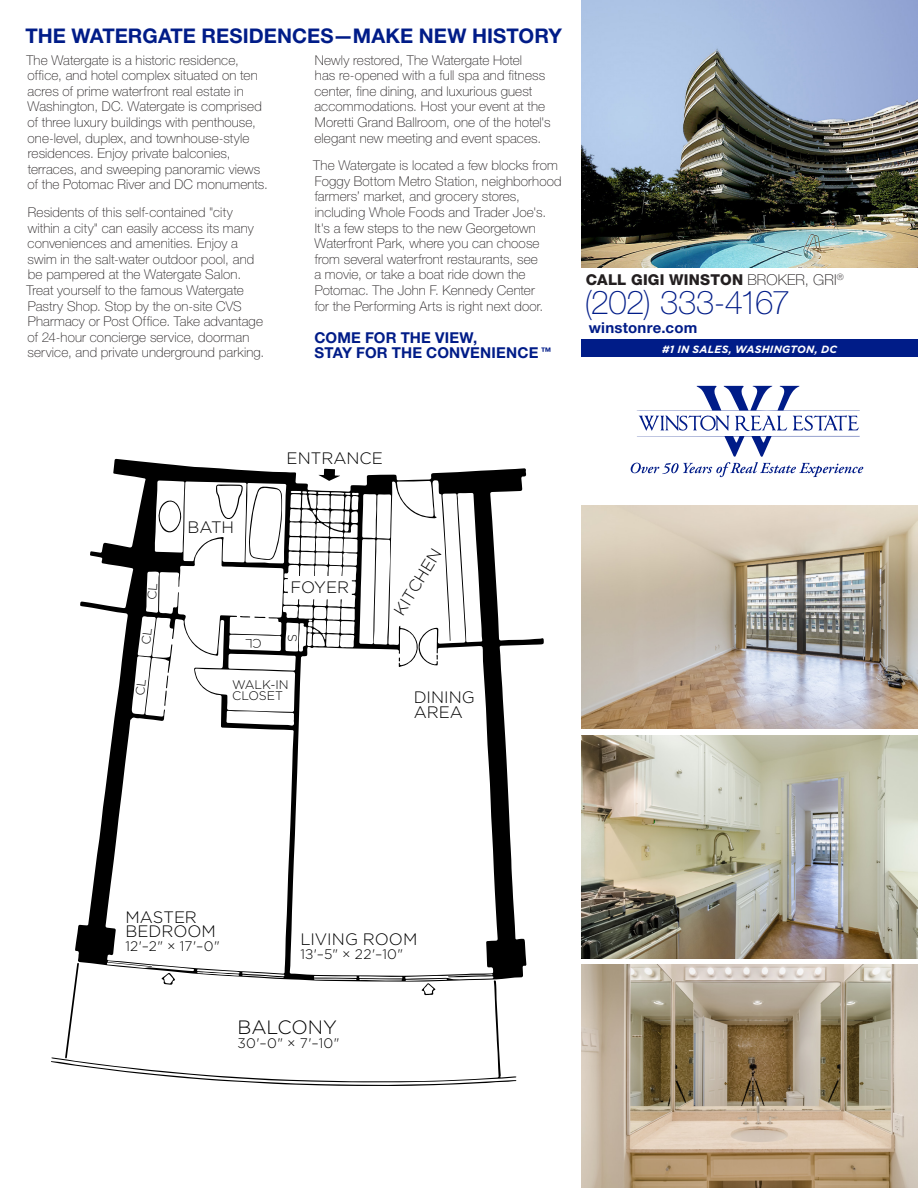
<style>
.page{position:relative;width:918px;height:1188px;background:#fff}
.page>*{position:absolute;margin:0;border:0;box-sizing:border-box;transform-origin:0 0}
.t1{font:100 33px "Helvetica Neue LT Pro";letter-spacing:-.025em;color:#001c88}
.t2{font:700 20.25px "Helvetica Neue LT Pro";letter-spacing:.005em;color:#001c88}
.t3{font:300 19.35px "Gotham";letter-spacing:-.005em;color:#000}
.t4{font:300 16.5px/15.1px "Gotham";color:#000}
.t5{font:700 15px/15px "Helvetica Neue LT Pro";letter-spacing:.01em;color:#001c88}
.t6{font:800 15px "Helvetica Neue LT Pro";letter-spacing:.015em;color:#231f20}
.t7{font:300 13.8px "Gotham";letter-spacing:.01em;color:#000}
.t8{font:100 13.5px/15.6px "Helvetica Neue LT Pro";letter-spacing:.01em;color:#231f20}
.t9{font:300 12.45px/11.1px "Gotham";color:#000}
.t10{font:italic 700 10.5px "Gotham";letter-spacing:.02em;color:#fff}
.s1{font-weight:100}
</style>
<div class="page">
<img style="left:581px;top:735px;width:337px;height:223px">
<img style="left:581px;top:965px;width:337px;height:223px">
<img style="left:581px;top:506px;width:337px;height:222px">
<img style="left:581px;top:0;width:337px;height:267px">
<svg style="left:75px;top:459px;width:469px;height:519px"></svg>
<svg style="left:164px;top:675px;width:4px;height:31px"></svg>
<svg style="left:240px;top:616px;width:25px;height:2px"></svg>
<svg style="left:216px;top:485px;width:27px;height:35px"></svg>
<svg style="left:158px;top:499px;width:23px;height:35px"></svg>
<svg style="left:249px;top:487px;width:33px;height:73px"></svg>
<svg style="left:319px;top:469px;width:21px;height:12px"></svg>
<div style="left:288px;top:576px;width:64px;height:23px;background:#fff;border-radius:3px"></div>
<svg style="left:51px;top:961px;width:465px;height:125px"></svg>
<div style="left:581px;top:339px;width:337px;height:18px;background:#001c88"></div>
<svg style="left:631px;top:386px;width:232px;height:91px"></svg>
<svg style="left:135px;top:679px;width:11px;height:16px"></svg>
<svg style="left:141px;top:628px;width:11px;height:16px"></svg>
<svg style="left:148px;top:583px;width:9px;height:16px"></svg>
<p class="t2" style="left:25px;top:23px;width:538px">THE WATERGATE RESIDENCES—MAKE NEW HISTORY</p>
<p class="t8" style="left:26px;top:52px;width:243px">The Watergate is a historic residence, office, and hotel complex situated on ten acres of prime waterfront real estate in Washington, DC. Watergate is comprised of three luxury buildings with penthouse, one-level, duplex, and townhouse-style residences. Enjoy private balconies, terraces, and sweeping panoramic views of the Potomac River and DC monuments.</p>
<p class="t8" style="left:26px;top:204px;width:239px">Residents of this self-contained "city within a city" can easily access its many conveniences and amenities. Enjoy a swim in the salt-water outdoor pool, and be pampered at the Watergate Salon.<br>Treat yourself to the famous Watergate Pastry Shop. Stop by the on-site CVS Pharmacy or Post Office. Take advantage of 24-hour concierge service, doorman service, and private underground parking.</p>
<p class="t8" style="left:314px;top:52px;width:238px">Newly restored, The Watergate Hotel<br>has re-opened with a full spa and fitness center, fine dining, and luxurious guest accommodations. Host your event at the Moretti Grand Ballroom, one of the hotel's elegant new meeting and event spaces.</p>
<p class="t8" style="left:313px;top:158px;width:250px">The Watergate is located a few blocks from Foggy Bottom Metro Station, neighborhood farmers’ market, and grocery stores, including Whole Foods and Trader Joe's.<br>It's a few steps to the new Georgetown Waterfront Park, where you can choose from several waterfront restaurants, see<br>a movie, or take a boat ride down the Potomac. The John F. Kennedy Center<br>for the Performing Arts is right next door.</p>
<p class="t5" style="left:314px;top:330px;width:239px">COME FOR THE VIEW,<br>STAY FOR THE CONVENIENCE <sup>™</sup></p>
<p class="t6" style="left:586px;top:270px;width:259px">CALL GIGI WINSTON <span class="s1">BROKER, GRI</span><sup>®</sup></p>
<p class="t1" style="left:584px;top:283px;width:207px">(202) 333-4167</p>
<p class="t5" style="left:589px;top:319px;width:110px">winstonre.com</p>
<p class="t10" style="left:662px;top:342px;width:176px">#1 IN SALES, WASHINGTON, DC</p>
<p class="t4" style="left:287px;top:450px;width:98px">ENTRANCE</p>
<p class="t4" style="left:188px;top:519px;width:48px">BATH</p>
<p class="t9" style="left:262px;top:649px;width:18px;rotate:-180deg">CL</p>
<p class="t4" style="left:291px;top:579px;width:60px">FOYER</p>
<p class="t9" style="left:287px;top:642px;width:9px;rotate:-90deg">S</p>
<p class="t9" style="left:232px;top:678px;width:58px">WALK-IN<br>CLOSET</p>
<p class="t4" style="left:391px;top:609px;width:77px;rotate:-58deg">KITCHEN</p>
<p class="t4" style="left:414px;top:689px;width:63px">DINING<br>AREA</p>
<p class="t4" style="left:125px;top:910px;width:92px;line-height:13.8px">MASTER<br>BEDROOM</p>
<p class="t7" style="left:125px;top:937px;width:96px">12'–2" × 17'–0"</p>
<p class="t4" style="left:300px;top:931px;width:119px">LIVING ROOM</p>
<p class="t7" style="left:300px;top:945px;width:104px">13'–5" × 22'–10"</p>
<p class="t3" style="left:238px;top:1015px;width:101px">BALCONY</p>
<p class="t7" style="left:238px;top:1034px;width:103px">30'–0" × 7'–10"</p>
</div>
